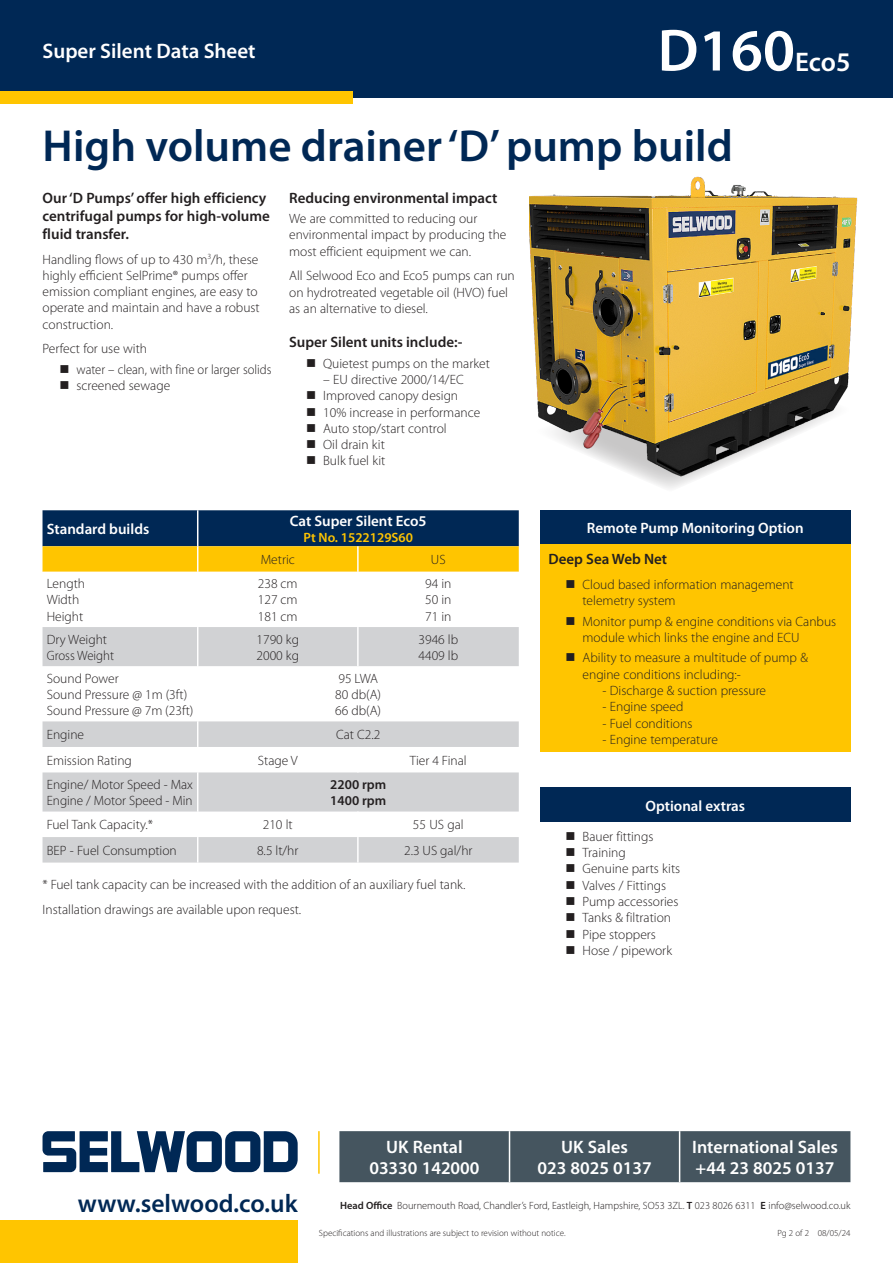
<style>
.page{position:relative;width:893px;height:1263px;background:#fff}
.page>*{position:absolute;margin:0;border:0;box-sizing:border-box;transform-origin:0 0}
.t1{font:600 60px "Myriad Pro";color:#fff}
.Page_Title{font:600 45px "Myriad Pro";color:#002855}
.t2{font:600 27px "Myriad Pro";color:#fff}
.t3{font:600 25.5px "Myriad Pro";color:#002855}
.t4{font:600 21px "Myriad Pro";color:#fff}
.t5{font:600 18px/21.8px "Myriad Pro";color:#fff;text-align:center}
.t6{font:600 15px/18px "Myriad Pro";color:#231f20}
.t7{font:600 15px "Myriad Pro";color:#fff}
.Body_Text{font:300 13.5px/16.2px "Myriad Pro";color:#231f20}
.Body_Text-2{font:300 13.5px "Myriad Pro";color:#231f20;scale:.94 1}
.t8{font:600 13.5px "Myriad Pro";color:#ffc500}
.t9{font:600 13.5px "Myriad Pro";color:#231f20}
.Body_Text-3{font:300 13.5px "Myriad Pro";color:#231f20;scale:.95 1}
.t10{font:300 10.5px "Myriad Pro";color:#231f20}
.t11{font:300 9px "Myriad Pro";color:#231f20}
.s1{font-weight:600}
</style>
<div class="page">
<div style="left:0;top:0;width:893px;height:98px;background:#002855"></div>
<div style="left:0;top:91px;width:353px;height:13px;background:#ffc500"></div>
<div style="left:0;top:1220px;width:298px;height:43px;background:#ffc500"></div>
<svg style="left:43px;top:1131px;width:255px;height:41px"></svg>
<hr style="left:318px;top:1131px;width:2px;height:43px;background:#ffc500">
<div style="left:339px;top:1131px;width:511px;height:51px;background:#45555f"></div>
<hr style="left:509px;top:1131px;width:1px;height:51px;background:#fff">
<hr style="left:679px;top:1131px;width:1px;height:51px;background:#fff">
<svg style="left:43px;top:627px;width:476px;height:235px;fill:#d1d2d4"></svg>
<hr style="left:197px;top:627px;width:1px;height:39px;background:#fff">
<hr style="left:357px;top:627px;width:2px;height:39px;background:#fff">
<hr style="left:197px;top:666px;width:1px;height:55px;background:#fff">
<hr style="left:357px;top:811px;width:2px;height:26px;background:#fff">
<svg style="left:197px;top:811px;width:1px;height:51px"></svg>
<hr style="left:357px;top:837px;width:2px;height:25px;background:#fff">
<svg style="left:43px;top:510px;width:476px;height:62px;background:#6d6c36"></svg>
<hr style="left:357px;top:546px;width:2px;height:26px;background:#fff">
<svg style="left:197px;top:721px;width:1px;height:51px"></svg>
<hr style="left:357px;top:747px;width:2px;height:25px;background:#fff">
<hr style="left:197px;top:772px;width:1px;height:39px;background:#fff">
<div style="left:540px;top:510px;width:310px;height:34px;background:#002855"></div>
<div style="left:540px;top:544px;width:310px;height:208px;background:#ffc500"></div>
<div style="left:540px;top:788px;width:310px;height:34px;background:#002855"></div>
<svg style="left:650px;top:481px;width:40px;height:7px"></svg>
<img style="left:529px;top:176px;width:329px;height:305px">
<p class="t4" style="left:43px;top:38px;width:215px">Super Silent Data Sheet</p>
<p class="t1" style="left:658px;top:12px;width:139px">D160</p>
<p class="t2" style="left:795px;top:44px;width:57px">Eco5</p>
<p class="Page_Title" style="left:43px;top:118px;width:692px">High volume drainer ‘D’ pump build</p>
<p class="t6" style="left:43px;top:188px;width:229px">Our ‘D Pumps’ offer high efficiency centrifugal pumps for high-volume fluid transfer.</p>
<p class="Body_Text" style="left:43px;top:251px;width:219px">Handling flows of up to 430 m<sup>3</sup>/h, these highly efficient SelPrime® pumps offer emission compliant engines, are easy to operate and maintain and have a robust construction.</p>
<p class="Body_Text" style="left:43px;top:341px;width:106px">Perfect for use with</p>
<p class="Body_Text-2" style="left:60px;top:362px;width:227px">■ water – clean, with fine or larger solids</p>
<p class="Body_Text" style="left:60px;top:378px;width:112px">■ screened sewage</p>
<p class="t6" style="left:289px;top:188px;width:210px">Reducing environmental impact</p>
<p class="Body_Text" style="left:289px;top:211px;width:219px">We are committed to reducing our environmental impact by producing the most efficient equipment we can.</p>
<p class="Body_Text" style="left:289px;top:268px;width:227px">All Selwood Eco and Eco5 pumps can run on hydrotreated vegetable oil (HVO) fuel as an alternative to diesel.</p>
<p class="t6" style="left:289px;top:333px;width:175px">Super Silent units include:-</p>
<p class="Body_Text" style="left:306px;top:355px;width:185px">■ Quietest pumps on the market</p>
<p class="Body_Text" style="left:323px;top:372px;width:142px">– EU directive 2000/14/EC</p>
<p class="Body_Text" style="left:306px;top:388px;width:154px">■ Improved canopy design</p>
<p class="Body_Text" style="left:306px;top:404px;width:176px">■ 10% increase in performance</p>
<p class="Body_Text" style="left:306px;top:420px;width:142px">■ Auto stop/start control</p>
<p class="Body_Text" style="left:306px;top:437px;width:80px">■ Oil drain kit</p>
<p class="Body_Text" style="left:306px;top:453px;width:81px">■ Bulk fuel kit</p>
<p class="t7" style="left:47px;top:519px;width:104px">Standard builds</p>
<p class="t7" style="left:290px;top:511px;width:138px">Cat Super Silent Eco5</p>
<p class="t8" style="left:303px;top:529px;width:111px">Pt No. 1522129S60</p>
<p class="Body_Text" style="left:261px;top:552px;width:36px">Metric</p>
<p class="Body_Text" style="left:431px;top:552px;width:16px">US</p>
<p class="Body_Text" style="left:47px;top:576px;width:40px">Length</p>
<p class="Body_Text" style="left:47px;top:592px;width:34px">Width</p>
<p class="Body_Text" style="left:47px;top:608px;width:38px">Height</p>
<p class="Body_Text" style="left:258px;top:576px;width:41px">238 cm</p>
<p class="Body_Text" style="left:258px;top:592px;width:41px">127 cm</p>
<p class="Body_Text" style="left:258px;top:608px;width:41px">181 cm</p>
<p class="Body_Text" style="left:425px;top:576px;width:28px">94 in</p>
<p class="Body_Text" style="left:425px;top:592px;width:28px">50 in</p>
<p class="Body_Text" style="left:425px;top:608px;width:28px">71 in</p>
<p class="Body_Text" style="left:47px;top:631px;width:62px">Dry Weight</p>
<p class="Body_Text-3" style="left:47px;top:648px;width:72px">Gross Weight</p>
<p class="Body_Text" style="left:47px;top:670px;width:73px">Sound Power</p>
<p class="Body_Text" style="left:47px;top:686px;width:142px">Sound Pressure @ 1m (3ft)</p>
<p class="Body_Text" style="left:47px;top:703px;width:148px">Sound Pressure @ 7m (23ft)</p>
<p class="Body_Text" style="left:257px;top:631px;width:44px">1790 kg</p>
<p class="Body_Text" style="left:257px;top:647px;width:44px">2000 kg</p>
<p class="Body_Text" style="left:338px;top:670px;width:41px">95 LWA</p>
<p class="Body_Text" style="left:335px;top:686px;width:47px">80 db(A)</p>
<p class="Body_Text" style="left:335px;top:703px;width:47px">66 db(A)</p>
<p class="Body_Text" style="left:418px;top:631px;width:41px">3946 lb</p>
<p class="Body_Text" style="left:418px;top:647px;width:41px">4409 lb</p>
<p class="Body_Text" style="left:47px;top:727px;width:39px">Engine</p>
<p class="Body_Text" style="left:336px;top:727px;width:46px">Cat C2.2</p>
<p class="Body_Text" style="left:47px;top:752px;width:87px">Emission Rating</p>
<p class="Body_Text" style="left:258px;top:752px;width:41px">Stage V</p>
<p class="Body_Text" style="left:410px;top:752px;width:58px">Tier 4 Final</p>
<p class="Body_Text" style="left:47px;top:776px;width:148px">Engine/ Motor Speed - Max</p>
<p class="Body_Text" style="left:47px;top:793px;width:147px">Engine / Motor Speed - Min</p>
<p class="t9" style="left:330px;top:776px;width:57px">2200 rpm</p>
<p class="t9" style="left:330px;top:792px;width:57px">1400 rpm</p>
<p class="Body_Text" style="left:47px;top:817px;width:108px">Fuel Tank Capacity.*</p>
<p class="Body_Text" style="left:263px;top:817px;width:32px">210 lt</p>
<p class="Body_Text" style="left:413px;top:817px;width:52px">55 US gal</p>
<p class="Body_Text" style="left:47px;top:842px;width:132px">BEP - Fuel Consumption</p>
<p class="Body_Text" style="left:257px;top:842px;width:43px">8.5 lt/hr</p>
<p class="Body_Text" style="left:404px;top:842px;width:70px">2.3 US gal/hr</p>
<p class="Body_Text" style="left:43px;top:877px;width:425px">* Fuel tank capacity can be increased with the addition of an auxiliary fuel tank.</p>
<p class="Body_Text" style="left:43px;top:901px;width:260px">Installation drawings are available upon request.</p>
<p class="t7" style="left:587px;top:518px;width:218px">Remote Pump Monitoring Option</p>
<p class="t6" style="left:549px;top:550px;width:120px">Deep Sea Web Net</p>
<p class="Body_Text" style="left:583px;top:576px;width:213px;text-indent:-17px">■ Cloud based information management telemetry system</p>
<p class="Body_Text" style="left:583px;top:613px;width:255px;text-indent:-17px">■ Monitor pump &amp; engine conditions via Canbus module which links the engine and ECU</p>
<p class="Body_Text" style="left:583px;top:650px;width:227px;text-indent:-17px">■ Ability to measure a multitude of pump &amp; engine conditions including:-</p>
<p class="Body_Text" style="left:603px;top:683px;width:165px">- Discharge &amp; suction pressure</p>
<p class="Body_Text" style="left:603px;top:699px;width:82px">- Engine speed</p>
<p class="Body_Text" style="left:603px;top:715px;width:91px">- Fuel conditions</p>
<p class="Body_Text" style="left:603px;top:731px;width:117px">- Engine temperature</p>
<p class="t7" style="left:645px;top:796px;width:101px">Optional extras</p>
<p class="Body_Text" style="left:566px;top:828px;width:90px">■ Bauer fittings</p>
<p class="Body_Text" style="left:566px;top:845px;width:62px">■ Training</p>
<p class="Body_Text" style="left:566px;top:861px;width:116px">■ Genuine parts kits</p>
<p class="Body_Text" style="left:566px;top:877px;width:102px">■ Valves / Fittings</p>
<p class="Body_Text" style="left:566px;top:893px;width:114px">■ Pump accessories</p>
<p class="Body_Text" style="left:566px;top:910px;width:107px">■ Tanks &amp; filtration</p>
<p class="Body_Text" style="left:566px;top:926px;width:92px">■ Pipe stoppers</p>
<p class="Body_Text" style="left:566px;top:942px;width:108px">■ Hose / pipework</p>
<h3 class="t5" style="left:369px;top:1135px;width:112px">UK Rental<br>03330 142000</h3>
<h3 class="t5" style="left:537px;top:1135px;width:116px">UK Sales<br>023 8025 0137</h3>
<h3 class="t5" style="left:692px;top:1135px;width:147px;text-align:left">International Sales +44 23 8025 0137</h3>
<h3 class="t3" style="left:78px;top:1187px;width:221px">www.selwood.co.uk</h3>
<p class="t10" style="left:340px;top:1199px;width:512px"><span class="s1">Head Office</span> Bournemouth Road, Chandler’s Ford, Eastleigh, Hampshire, SO53 3ZL. <span class="s1">T</span> 023 8026 6311 <span class="s1">E</span> info@selwood.co.uk</p>
<p class="t11" style="left:319px;top:1228px;width:248px">Specifications and illustrations are subject to revision without notice.</p>
<p class="t11" style="left:777px;top:1228px;width:74px">Pg 2 of 2 08/05/24</p>
</div>
